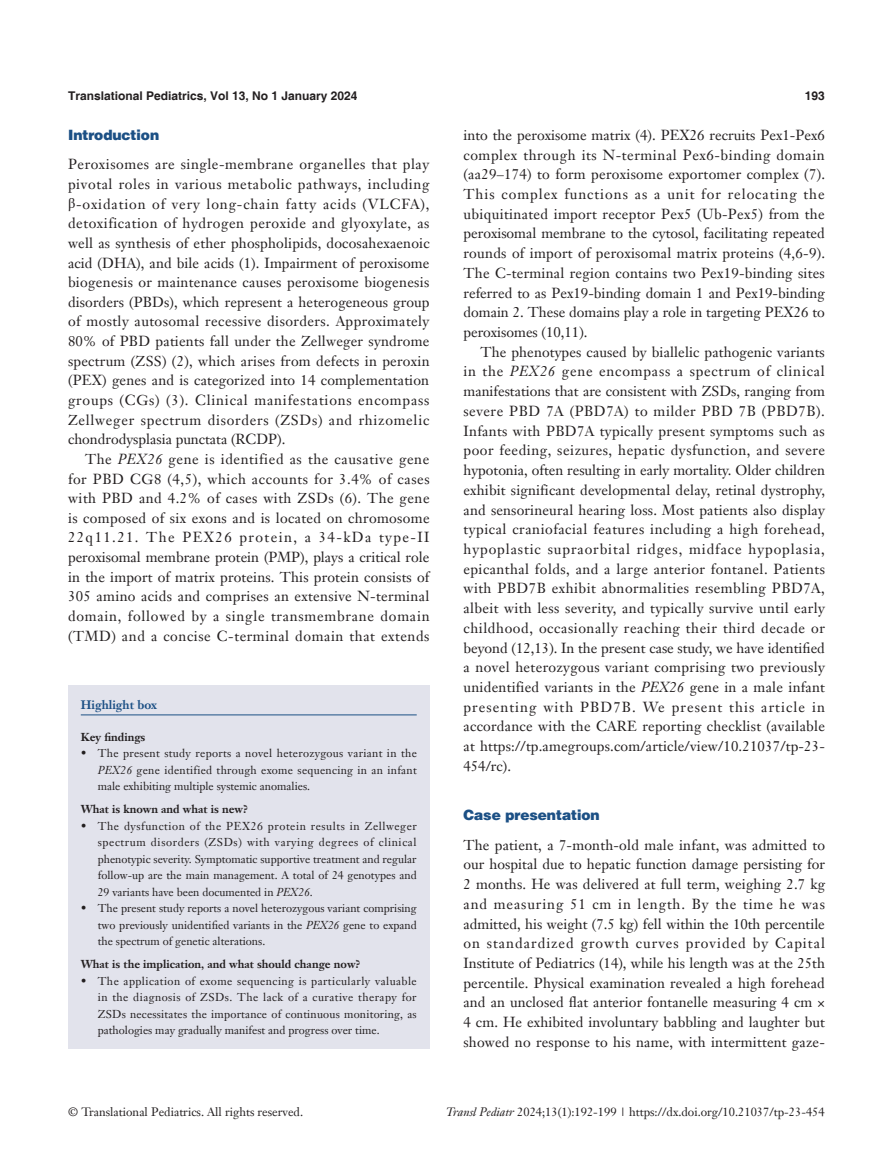
<style>
.page{position:relative;width:893px;height:1170px;background:#fff}
.page>*{position:absolute;margin:0;border:0;box-sizing:border-box;transform-origin:0 0}
.t1{font:14.25px/19.6px "Janson Text LT";letter-spacing:.015em;color:#231f20;text-align:justify}
.t2{font:900 14.25px "Helvetica";color:#1c5085}
.t3{font:12px "Janson Text LT";color:#231f20}
.t4{font:700 12px "Helvetica";color:#231f20}
.t5{font:700 12px "Janson Text LT";color:#1c5085}
.t6{font:11.25px/16.5px "Janson Text LT";color:#231f20;text-align:justify}
.t7{font:700 11.25px "Janson Text LT";color:#231f20}
.s1{font-family:"Times New Roman"}
.s2{font-style:italic}
</style>
<div class="page">
<div style="left:68px;top:685px;width:361px;height:363px;background:#e2e3ec"></div>
<hr style="left:81px;top:714px;width:336px;height:1px;background:#1c5085">
<p class="t4" style="left:68px;top:88px;width:291px">Translational Pediatrics, Vol 13, No 1 January 2024</p>
<p class="t4" style="left:805px;top:88px;width:22px">193</p>
<p class="t2" style="left:68px;top:126px;width:93px">Introduction</p>
<p class="t1" style="left:68px;top:154px;width:363px">Peroxisomes are single-membrane organelles that play pivotal roles in various metabolic pathways, including <span class="s1">β</span>-oxidation of very long-chain fatty acids (VLCFA), detoxification of hydrogen peroxide and glyoxylate, as well as synthesis of ether phospholipids, docosahexaenoic acid (DHA), and bile acids (1). Impairment of peroxisome biogenesis or maintenance causes peroxisome biogenesis disorders (PBDs), which represent a heterogeneous group of mostly autosomal recessive disorders. Approximately 80% of PBD patients fall under the Zellweger syndrome spectrum (ZSS) (2), which arises from defects in peroxin (PEX) genes and is categorized into 14 complementation groups (CGs) (3). Clinical manifestations encompass Zellweger spectrum disorders (ZSDs) and rhizomelic chondrodysplasia punctata (RCDP).</p>
<p class="t1" style="left:68px;top:449px;width:363px;text-indent:17px">The <span class="s2">PEX26</span> gene is identified as the causative gene for PBD CG8 (4,5), which accounts for 3.4% of cases with PBD and 4.2% of cases with ZSDs (6). The gene is composed of six exons and is located on chromosome 22q11.21. The PEX26 protein, a 34-kDa type-II peroxisomal membrane protein (PMP), plays a critical role in the import of matrix proteins. This protein consists of 305 amino acids and comprises an extensive N-terminal domain, followed by a single transmembrane domain (TMD) and a concise C-terminal domain that extends</p>
<p class="t5" style="left:81px;top:696px;width:78px">Highlight box</p>
<p class="t7" style="left:81px;top:729px;width:66px">Key findings</p>
<p class="t6" style="left:98px;top:745px;width:321px;text-indent:-17px">• The present study reports a novel heterozygous variant in the <span class="s2">PEX26</span> gene identified through exome sequencing in an infant male exhibiting multiple systemic anomalies.</p>
<p class="t7" style="left:81px;top:802px;width:169px">What is known and what is new?</p>
<p class="t6" style="left:98px;top:817px;width:320px;text-indent:-17px">• The dysfunction of the PEX26 protein results in Zellweger spectrum disorders (ZSDs) with varying degrees of clinical phenotypic severity. Symptomatic supportive treatment and regular follow-up are the main management. A total of 24 genotypes and 29 variants have been documented in <span class="s2">PEX26</span>.</p>
<p class="t6" style="left:98px;top:900px;width:320px;text-indent:-17px">• The present study reports a novel heterozygous variant comprising two previously unidentified variants in the <span class="s2">PEX26</span> gene to expand the spectrum of genetic alterations.</p>
<p class="t7" style="left:81px;top:957px;width:281px">What is the implication, and what should change now?</p>
<p class="t6" style="left:98px;top:972px;width:320px;text-indent:-17px">• The application of exome sequencing is particularly valuable in the diagnosis of ZSDs. The lack of a curative therapy for ZSDs necessitates the importance of continuous monitoring, as pathologies may gradually manifest and progress over time.</p>
<p class="t1" style="left:463px;top:125px;width:363px">into the peroxisome matrix (4). PEX26 recruits Pex1-Pex6 complex through its N-terminal Pex6-binding domain (aa29–174) to form peroxisome exportomer complex (7).<br>This complex functions as a unit for relocating the ubiquitinated import receptor Pex5 (Ub-Pex5) from the peroxisomal membrane to the cytosol, facilitating repeated rounds of import of peroxisomal matrix proteins (4,6-9).<br>The C-terminal region contains two Pex19-binding sites referred to as Pex19-binding domain 1 and Pex19-binding domain 2. These domains play a role in targeting PEX26 to peroxisomes (10,11).</p>
<p class="t1" style="left:463px;top:342px;width:363px;text-indent:17px">The phenotypes caused by biallelic pathogenic variants in the <span class="s2">PEX26</span> gene encompass a spectrum of clinical manifestations that are consistent with ZSDs, ranging from severe PBD 7A (PBD7A) to milder PBD 7B (PBD7B).<br>Infants with PBD7A typically present symptoms such as poor feeding, seizures, hepatic dysfunction, and severe hypotonia, often resulting in early mortality. Older children exhibit significant developmental delay, retinal dystrophy, and sensorineural hearing loss. Most patients also display typical craniofacial features including a high forehead, hypoplastic supraorbital ridges, midface hypoplasia, epicanthal folds, and a large anterior fontanel. Patients with PBD7B exhibit abnormalities resembling PBD7A, albeit with less severity, and typically survive until early childhood, occasionally reaching their third decade or beyond (12,13). In the present case study, we have identified a novel heterozygous variant comprising two previously unidentified variants in the <span class="s2">PEX26</span> gene in a male infant presenting with PBD7B. We present this article in accordance with the CARE reporting checklist (available at https://tp.amegroups.com/article/view/10.21037/tp-23- 454/rc).</p>
<p class="t2" style="left:463px;top:805px;width:138px">Case presentation</p>
<p class="t1" style="left:463px;top:834px;width:363px">The patient, a 7-month-old male infant, was admitted to our hospital due to hepatic function damage persisting for 2 months. He was delivered at full term, weighing 2.7 kg and measuring 51 cm in length. By the time he was admitted, his weight (7.5 kg) fell within the 10th percentile on standardized growth curves provided by Capital Institute of Pediatrics (14), while his length was at the 25th percentile. Physical examination revealed a high forehead and an unclosed flat anterior fontanelle measuring 4 cm × 4 cm. He exhibited involuntary babbling and laughter but showed no response to his name, with intermittent gaze-</p>
<p class="t3" style="left:68px;top:1104px;width:236px">© Translational Pediatrics. All rights reserved.</p>
<p class="t3" style="left:446px;top:1104px;width:380px"><span class="s2">Transl Pediatr</span> 2024;13(1):192-199 | https://dx.doi.org/10.21037/tp-23-454</p>
</div>
